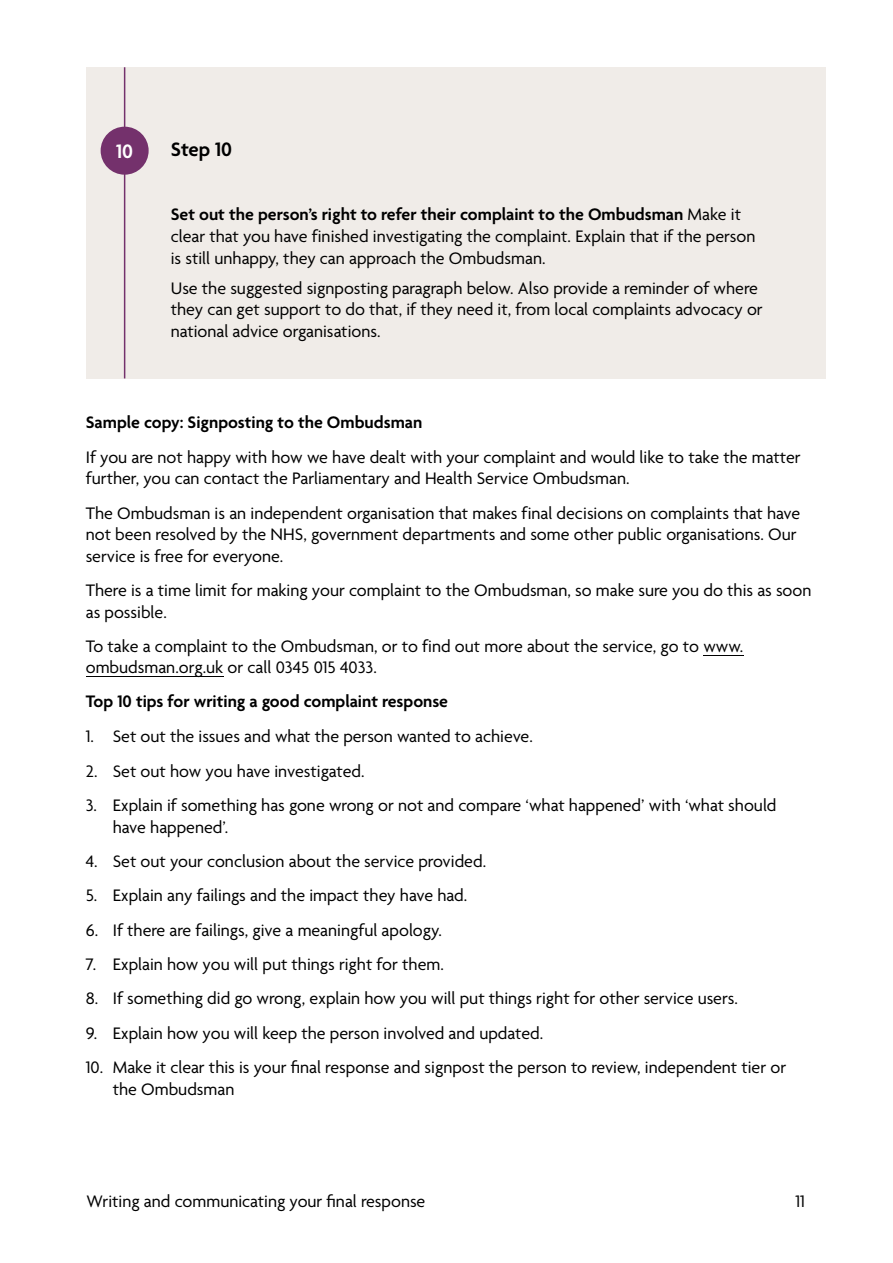
<style>
.page{position:relative;width:893px;height:1263px;background:#fff}
.page>*{position:absolute;margin:0;border:0;box-sizing:border-box;transform-origin:0 0}
.Body{font:600 21px "Agenda";color:#000}
.Body-2{font:600 21px "Agenda";color:#fff}
.Body-3{font:18px/21.6px "Agenda";color:#000}
.SemiBold_Title{font:18px/34.3px "Agenda";color:#000}
.SemiBold_Title-2{font:600 18px "Agenda";color:#000}
.s1{font-weight:600}
</style>
<div class="page">
<div style="left:86px;top:67px;width:740px;height:311px;background:#f0ece8"></div>
<hr style="left:124px;top:67px;width:1px;height:311px;background:#74316c">
<div style="left:101px;top:127px;width:48px;height:48px;background:#74316c;border-radius:50%"></div>
<hr style="left:703px;top:655px;width:40px;height:1px;background:#000">
<hr style="left:86px;top:676px;width:137px;height:1px;background:#000">
<p class="Body-2" style="left:116px;top:140px;width:18px">10</p>
<p class="Body" style="left:171px;top:138px;width:63px">Step 10</p>
<p class="Body-3" style="left:171px;top:205px;width:586px"><span class="s1">Set out the person’s right to refer their complaint to the Ombudsman</span> Make it clear that you have finished investigating the complaint. Explain that if the person is still unhappy, they can approach the Ombudsman.</p>
<p class="Body-3" style="left:171px;top:278px;width:593px">Use the suggested signposting paragraph below. Also provide a reminder of where they can get support to do that, if they need it, from local complaints advocacy or national advice organisations.</p>
<p class="SemiBold_Title" style="left:86px;top:406px;width:716px"><span class="s1">Sample copy: Signposting to the Ombudsman<br></span>If you are not happy with how we have dealt with your complaint and would like to take the matter</p>
<p class="SemiBold_Title" style="left:86px;top:462px;width:716px">further, you can contact the Parliamentary and Health Service Ombudsman.<br>The Ombudsman is an independent organisation that makes final decisions on complaints that have</p>
<p class="SemiBold_Title" style="left:86px;top:525px;width:712px;line-height:21.6px">not been resolved by the NHS, government departments and some other public organisations. Our service is free for everyone.</p>
<p class="SemiBold_Title" style="left:86px;top:581px;width:727px;line-height:21.6px">There is a time limit for making your complaint to the Ombudsman, so make sure you do this as soon as possible.</p>
<p class="SemiBold_Title" style="left:86px;top:637px;width:659px;line-height:20.5px">To take a complaint to the Ombudsman, or to find out more about the service, go to www. ombudsman.org.uk or call 0345 015 4033.</p>
<p class="SemiBold_Title-2" style="left:86px;top:691px;width:364px">Top 10 tips for writing a good complaint response</p>
<p class="Body-3" style="left:86px;top:727px;width:449px">1. Set out the issues and what the person wanted to achieve.</p>
<p class="Body-3" style="left:86px;top:761px;width:280px">2. Set out how you have investigated.</p>
<p class="Body-3" style="left:113px;top:796px;width:665px;text-indent:-27px">3. Explain if something has gone wrong or not and compare ‘what happened’ with ‘what should have happened’.</p>
<p class="Body-3" style="left:86px;top:851px;width:402px">4. Set out your conclusion about the service provided.</p>
<p class="Body-3" style="left:86px;top:886px;width:383px">5. Explain any failings and the impact they have had.</p>
<p class="Body-3" style="left:86px;top:920px;width:358px">6. If there are failings, give a meaningful apology.</p>
<p class="Body-3" style="left:86px;top:955px;width:360px">7. Explain how you will put things right for them.</p>
<p class="Body-3" style="left:86px;top:989px;width:654px">8. If something did go wrong, explain how you will put things right for other service users.</p>
<p class="Body-3" style="left:86px;top:1023px;width:459px">9. Explain how you will keep the person involved and updated.</p>
<p class="Body-3" style="left:113px;top:1058px;width:675px;text-indent:-27px">10. Make it clear this is your final response and signpost the person to review, independent tier or the Ombudsman</p>
<p class="Body-3" style="left:86px;top:1191px;width:340px">Writing and communicating your final response</p>
<p class="Body-3" style="left:795px;top:1191px;width:11px">11</p>
</div>
